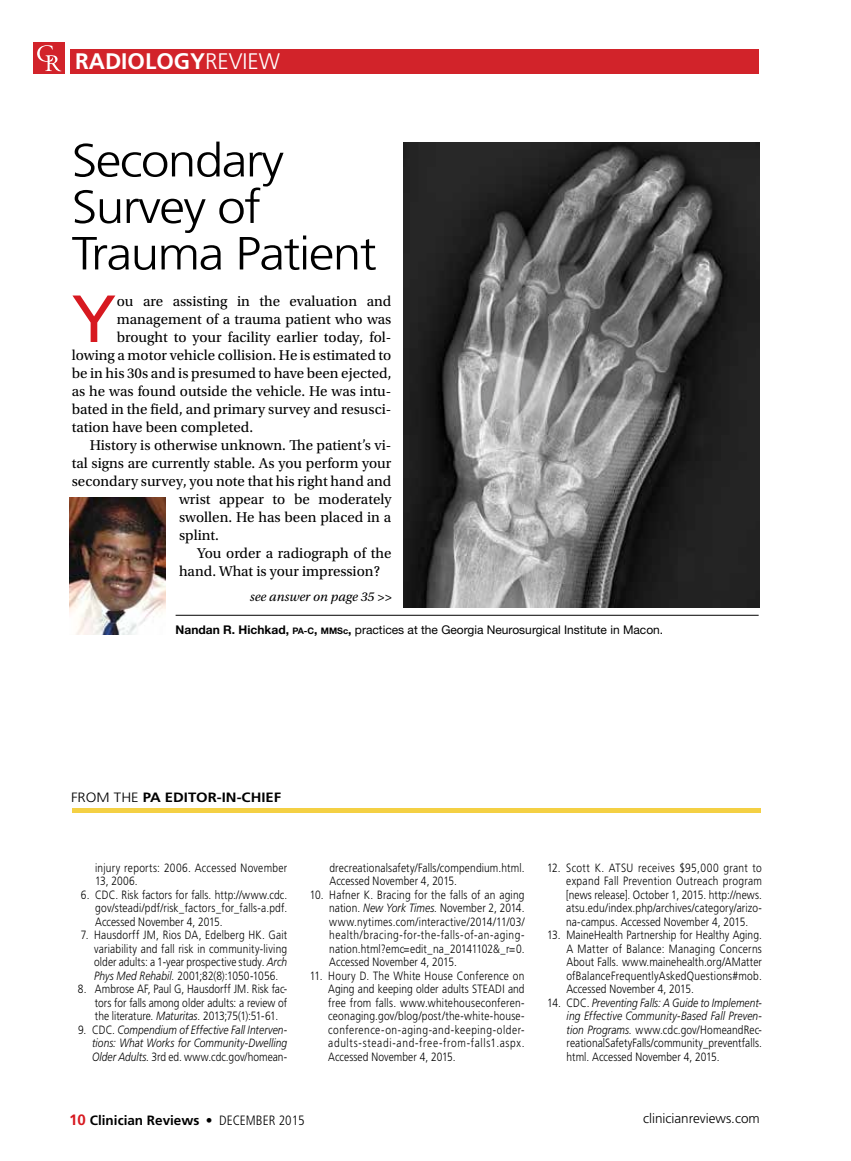
<style>
.page{position:relative;width:851px;height:1161px;background:#fff}
.page>*{position:absolute;margin:0;border:0;box-sizing:border-box;transform-origin:0 0}
.t1{font:66.6px "Frutiger LT Std";color:#d71920}
.t2{font:300 46.5px/46.5px "Frutiger LT Std";letter-spacing:-.03em;color:#000;scale:1.1 1}
.t3{font:700 22.5px "Frutiger LT Std";color:#fff}
.t4{font:15px "Utopia Std";color:#000}
.t5{font:700 13.5px "Frutiger LT Std";color:#000}
.t6{font:700 13.5px "Frutiger LT Std";color:#000;scale:1.1 1}
.t7{font:300 13.5px "Frutiger LT Std";color:#000}
.t8{font:italic 13.5px "Utopia Std";color:#000}
.t9{font:300 12px/13.5px "Frutiger LT Std";letter-spacing:.01em;color:#000;text-align:justify;scale:.85 1}
.t10{font:italic 300 12px/13.5px "Frutiger LT Std";letter-spacing:.005em;color:#000;text-align:justify;scale:.85 1}
.t11{font:12px "Helvetica Neue LT Std";color:#000}
.s1{font-weight:300}
.s2{font-weight:700}
.s3{font-weight:700;font-size:9px}
.s4{font-style:italic}
.s5{font-style:normal}
.s6{font-size:15px;color:#d71920}
.s7{font-weight:400;font-stretch:condensed}
.s8{font-weight:300;font-stretch:condensed}
</style>
<div class="page">
<hr style="left:72px;top:808px;width:688px;height:4px;background:#f4d044">
<img style="left:69px;top:498px;width:96px;height:136px">
<img style="left:403px;top:143px;width:357px;height:465px">
<div style="left:71px;top:50px;width:688px;height:24px;background:#d2232a"></div>
<div style="left:33px;top:43px;width:32px;height:31px;background:#d2232a"></div>
<svg style="left:37px;top:45px;width:24px;height:26px"></svg>
<hr style="left:176px;top:615px;width:582px;height:1px;background:#000">
<h3 class="t3" style="left:75px;top:48px;width:206px">RADIOLOGY<span class="s1">REVIEW</span></h3>
<h2 class="t2" style="left:72px;top:138px;width:279px">Secondary<br>Survey of<br>Trauma Patient</h2>
<h1 class="t1" style="left:72px;top:280px;width:46px">Y</h1>
<p class="t4" style="left:117px;top:293px;width:276px">ou are assisting in the evaluation and</p>
<p class="t4" style="left:117px;top:311px;width:276px">management of a trauma patient who was</p>
<p class="t4" style="left:117px;top:329px;width:276px">brought to your facility earlier today, fol-</p>
<p class="t4" style="left:72px;top:347px;width:321px">lowing a motor vehicle collision. He is estimated to</p>
<p class="t4" style="left:72px;top:365px;width:321px">be in his 30s and is presumed to have been ejected,</p>
<p class="t4" style="left:72px;top:383px;width:321px">as he was found outside the vehicle. He was intu-</p>
<p class="t4" style="left:72px;top:401px;width:321px">bated in the field, and primary survey and resusci-</p>
<p class="t4" style="left:72px;top:419px;width:183px">tation have been completed.</p>
<p class="t4" style="left:90px;top:437px;width:303px">History is otherwise unknown. The patient’s vi-</p>
<p class="t4" style="left:72px;top:455px;width:321px">tal signs are currently stable. As you perform your</p>
<p class="t4" style="left:72px;top:473px;width:321px">secondary survey, you note that his right hand and</p>
<p class="t4" style="left:179px;top:491px;width:214px">wrist appear to be moderately</p>
<p class="t4" style="left:179px;top:509px;width:214px">swollen. He has been placed in a</p>
<p class="t4" style="left:179px;top:527px;width:41px">splint.</p>
<p class="t4" style="left:197px;top:545px;width:196px">You order a radiograph of the</p>
<p class="t4" style="left:179px;top:563px;width:202px">hand. What is your impression?</p>
<p class="t8" style="left:250px;top:589px;width:143px">see answer on page 35 &gt;&gt;</p>
<p class="t11" style="left:176px;top:622px;width:489px"><span class="s2">Nandan R. Hichkad,</span> <span class="s3">PA-C</span><span class="s2">,</span> <span class="s3">MMSc</span><span class="s2">,</span> practices at the Georgia Neurosurgical Institute in Macon.</p>
<p class="t6" style="left:71px;top:790px;width:193px"><span class="s1">FROM THE</span> PA EDITOR-IN-CHIEF</p>
<p class="t9" style="left:95px;top:861px;width:227px">injury reports: 2006. Accessed November<br>13, 2006.</p>
<p class="t9" style="left:95px;top:888px;width:227px;text-indent:-14px">6. CDC. Risk factors for falls. http://www.cdc. gov/steadi/pdf/risk_factors_for_falls-a.pdf.<br>Accessed November 4, 2015.</p>
<p class="t9" style="left:94px;top:928px;width:228px;text-indent:-13px">7. Hausdorff JM, Rios DA, Edelberg HK. Gait variability and fall risk in community-living older adults: a 1-year prospective study. <span class="s4">Arch Phys Med Rehabil.</span> 2001;82(8):1050-1056.</p>
<p class="t9" style="left:95px;top:982px;width:228px;text-indent:-17px">8. Ambrose AF, Paul G, Hausdorff JM. Risk fac&shy;tors for falls among older adults: a review of the literature. <span class="s4">Maturitas.</span> 2013;75(1):51-61.</p>
<p class="t10" style="left:92px;top:1023px;width:231px;text-indent:-14px"><span class="s5">9. CDC.</span> Compendium of Effective Fall Interven&shy;tions: What Works for Community-Dwelling Older Adults. <span class="s5">3rd ed. www.cdc.gov/homean-</span></p>
<p class="t9" style="left:329px;top:861px;width:231px">drecreationalsafety/Falls/compendium.html.<br>Accessed November 4, 2015.</p>
<p class="t9" style="left:329px;top:888px;width:231px;text-indent:-20px">10. Hafner K. Bracing for the falls of an aging nation. <span class="s4">New York Times.</span> November 2, 2014. www.nytimes.com/interactive/2014/11/03/ health/bracing-for-the-falls-of-an-aging&shy;nation.html?emc=edit_na_20141102&amp;_r=0.<br>Accessed November 4, 2015.</p>
<p class="t9" style="left:328px;top:969px;width:232px;text-indent:-18px">11. Houry D. The White House Conference on Aging and keeping older adults STEADI and free from falls. www.whitehouseconferen&shy;ceonaging.gov/blog/post/the-white-house&shy;conference-on-aging-and-keeping-older&shy;adults-steadi-and-free-from-falls1.aspx.<br>Accessed November 4, 2015.</p>
<p class="t9" style="left:566px;top:861px;width:232px;text-indent:-19px">12. Scott K. ATSU receives $95,000 grant to expand Fall Prevention Outreach program [news release]. October 1, 2015. http://news. atsu.edu/index.php/archives/category/arizo&shy;na-campus. Accessed November 4, 2015.</p>
<p class="t9" style="left:566px;top:928px;width:231px;text-indent:-19px">13. MaineHealth Partnership for Healthy Aging.<br>A Matter of Balance: Managing Concerns About Falls. www.mainehealth.org/AMatter ofBalanceFrequentlyAskedQuestions#mob.<br>Accessed November 4, 2015.</p>
<p class="t9" style="left:566px;top:996px;width:231px;text-indent:-20px">14. CDC. <span class="s4">Preventing Falls: A Guide to Implement&shy;ing Effective Community-Based Fall Preven&shy;tion Programs.</span> www.cdc.gov/HomeandRec&shy;reationalSafetyFalls/community_preventfalls. html. Accessed November 4, 2015.</p>
<p class="t5" style="left:69px;top:1112px;width:237px"><span class="s6">10</span> Clinician Reviews <span class="s7">•</span> <span class="s8">DECEMBER 2015</span></p>
<p class="t7" style="left:643px;top:1111px;width:118px">clinicianreviews.com</p>
</div>
